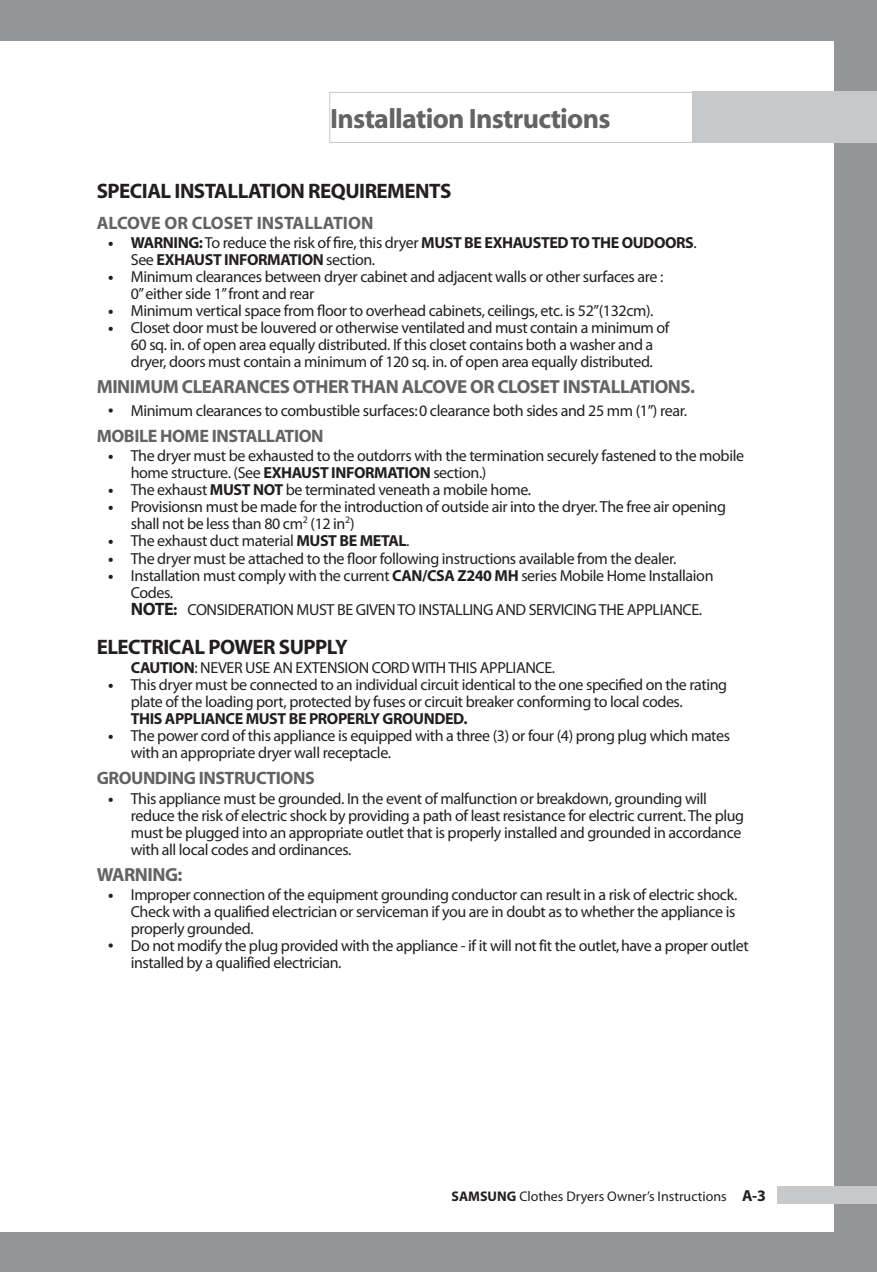
<style>
.page{position:relative;width:877px;height:1272px;background:#fff}
.page>*{position:absolute;margin:0;border:0;box-sizing:border-box;transform-origin:0 0}
.t1{font:700 28px "Myriad";letter-spacing:-.025em;color:#636366}
.t2{font:700 21px "Myriad Pro";letter-spacing:-.025em;color:#231f20}
.t3{font:700 19px "Myriad Pro";letter-spacing:-.025em;color:#636366}
.t4{font:700 18px "Myriad Pro";letter-spacing:-.025em;color:#636366}
.t5{font:700 18px "Myriad";color:#636366}
.t6{font:16px/17px "Myriad Pro";letter-spacing:-.025em;color:#231f20}
.t7{font:16px/17px "Myriad";letter-spacing:-.025em;color:#231f20}
.t8{font:700 16px/17px "Myriad Pro";letter-spacing:-.025em;color:#231f20}
.t9{font:14px "Myriad Pro";color:#231f20}
.s1{font-weight:400}
.s2{font-weight:700}
.s3{font-weight:700;font-size:18px}
.s4{font-weight:700;font-size:16px}
</style>
<div class="page">
<div style="left:0;top:0;width:12px;height:1272px;background:#939598"></div>
<div style="left:0;top:41px;width:12px;height:1190px;background:#fff"></div>
<div style="left:12px;top:0;width:865px;height:1272px;background:#939598"></div>
<div style="left:12px;top:41px;width:822px;height:1190px;background:#fff"></div>
<div style="left:692px;top:92px;width:185px;height:51px;background:#c7c8ca"></div>
<div style="left:777px;top:1186px;width:100px;height:17px;background:#c7c8ca"></div>
<div style="left:329px;top:92px;width:369px;height:51px;border:1px solid #c7c8ca"></div>
<h1 class="t1" style="left:330px;top:104px;width:282px">Installation Instructions</h1>
<h2 class="t2" style="left:97px;top:180px;width:356px">SPECIAL INSTALLATION REQUIREMENTS</h2>
<p class="t5" style="left:97px;top:213px;width:278px">ALCOVE OR CLOSET INSTALLATION</p>
<p class="t8" style="left:131px;top:235px;width:567px;text-indent:-23px">• WARNING: <span class="s1">To reduce the risk of fire, this dryer</span> MUST BE EXHAUSTED TO THE OUDOORS<span class="s1">.<br>See</span> EXHAUST INFORMATION <span class="s1">section.</span></p>
<p class="t6" style="left:131px;top:269px;width:534px;text-indent:-23px"><span class="s2">•</span> Minimum clearances between dryer cabinet and adjacent walls or other surfaces are :<br>0” either side 1” front and rear</p>
<p class="t6" style="left:108px;top:303px;width:547px"><span class="s2">•</span> Minimum vertical space from floor to overhead cabinets, ceilings, etc. is 52”(132cm).</p>
<p class="t6" style="left:108px;top:320px;width:563px;text-align:center"><span class="s2">•</span> Closet door must be louvered or otherwise ventilated and must contain a minimum of<br>60 sq. in. of open area equally distributed. If this closet contains both a washer and a dryer, doors must contain a minimum of 120 sq. in. of open area equally distributed.</p>
<p class="t3" style="left:97px;top:376px;width:600px">MINIMUM CLEARANCES OTHER THAN ALCOVE OR CLOSET INSTALLATIONS.</p>
<p class="t7" style="left:108px;top:403px;width:580px"><span class="s2">•</span> Minimum clearances to combustible surfaces: 0 clearance both sides and 25 mm (1”) rear.</p>
<p class="t4" style="left:97px;top:425px;width:228px">MOBILE HOME INSTALLATION</p>
<p class="t6" style="left:131px;top:448px;width:615px;text-indent:-23px"><span class="s2">•</span> The dryer must be exhausted to the outdorrs with the termination securely fastened to the mobile home structure. (See <span class="s2">EXHAUST INFORMATION</span> section.)</p>
<p class="t6" style="left:108px;top:482px;width:424px"><span class="s2">•</span> The exhaust <span class="s2">MUST NOT</span> be terminated veneath a mobile home.</p>
<p class="t6" style="left:131px;top:499px;width:597px;text-indent:-23px"><span class="s2">•</span> Provisionsn must be made for the introduction of outside air into the dryer. The free air opening shall not be less than 80 cm<sup>2</sup> (12 in<sup>2</sup>)</p>
<p class="t6" style="left:108px;top:533px;width:303px"><span class="s2">•</span> The exhaust duct material <span class="s2">MUST BE METAL</span>.</p>
<p class="t6" style="left:108px;top:550px;width:570px"><span class="s2">•</span> The dryer must be attached to the floor following instructions available from the dealer.</p>
<p class="t6" style="left:131px;top:567px;width:584px;text-indent:-23px"><span class="s2">•</span> Installation must comply with the current <span class="s2">CAN/CSA Z240 MH</span> series Mobile Home Installaion<br>Codes.<br><span class="s3">NOTE</span><span class="s2">:</span> CONSIDERATION MUST BE GIVEN TO INSTALLING AND SERVICING THE APPLIANCE.</p>
<h2 class="t2" style="left:97px;top:634px;width:253px">ELECTRICAL POWER SUPPLY</h2>
<p class="t6" style="left:131px;top:660px;width:426px"><span class="s2">CAUTION</span>: NEVER USE AN EXTENSION CORD WITH THIS APPLIANCE.</p>
<p class="t6" style="left:131px;top:677px;width:598px;text-indent:-23px"><span class="s2">•</span> This dryer must be connected to an individual circuit identical to the one specified on the rating plate of the loading port, protected by fuses or circuit breaker conforming to local codes.</p>
<p class="t8" style="left:131px;top:710px;width:338px">THIS APPLIANCE MUST BE PROPERLY GROUNDED.</p>
<p class="t6" style="left:131px;top:728px;width:601px;text-indent:-23px"><span class="s2">•</span> The power cord of this appliance is equipped with a three (3) or four (4) prong plug which mates with an appropriate dryer wall receptacle.</p>
<p class="t4" style="left:97px;top:768px;width:220px">GROUNDING INSTRUCTIONS</p>
<p class="t6" style="left:131px;top:790px;width:615px;text-indent:-23px"><span class="s2">•</span> This appliance must be grounded. In the event of malfunction or breakdown, grounding will reduce the risk of electric shock by providing a path of least resistance for electric current. The plug must be plugged into an appropriate outlet that is properly installed and grounded in accordance with all local codes and ordinances.</p>
<p class="t3" style="left:97px;top:863px;width:87px">WARNING:</p>
<p class="t6" style="left:131px;top:887px;width:608px;text-indent:-23px"><span class="s2">•</span> Improper connection of the equipment grounding conductor can result in a risk of electric shock.<br>Check with a qualified electrician or serviceman if you are in doubt as to whether the appliance is properly grounded.</p>
<p class="t7" style="left:131px;top:938px;width:619px;text-indent:-23px"><span class="s2">•</span> Do not modify the plug provided with the appliance - if it will not fit the outlet, have a proper outlet installed by a qualified electrician.</p>
<p class="t9" style="left:451px;top:1188px;width:316px"><span class="s2">SAMSUNG</span> Clothes Dryers Owner’s Instructions <span class="s4">A-3</span></p>
</div>
